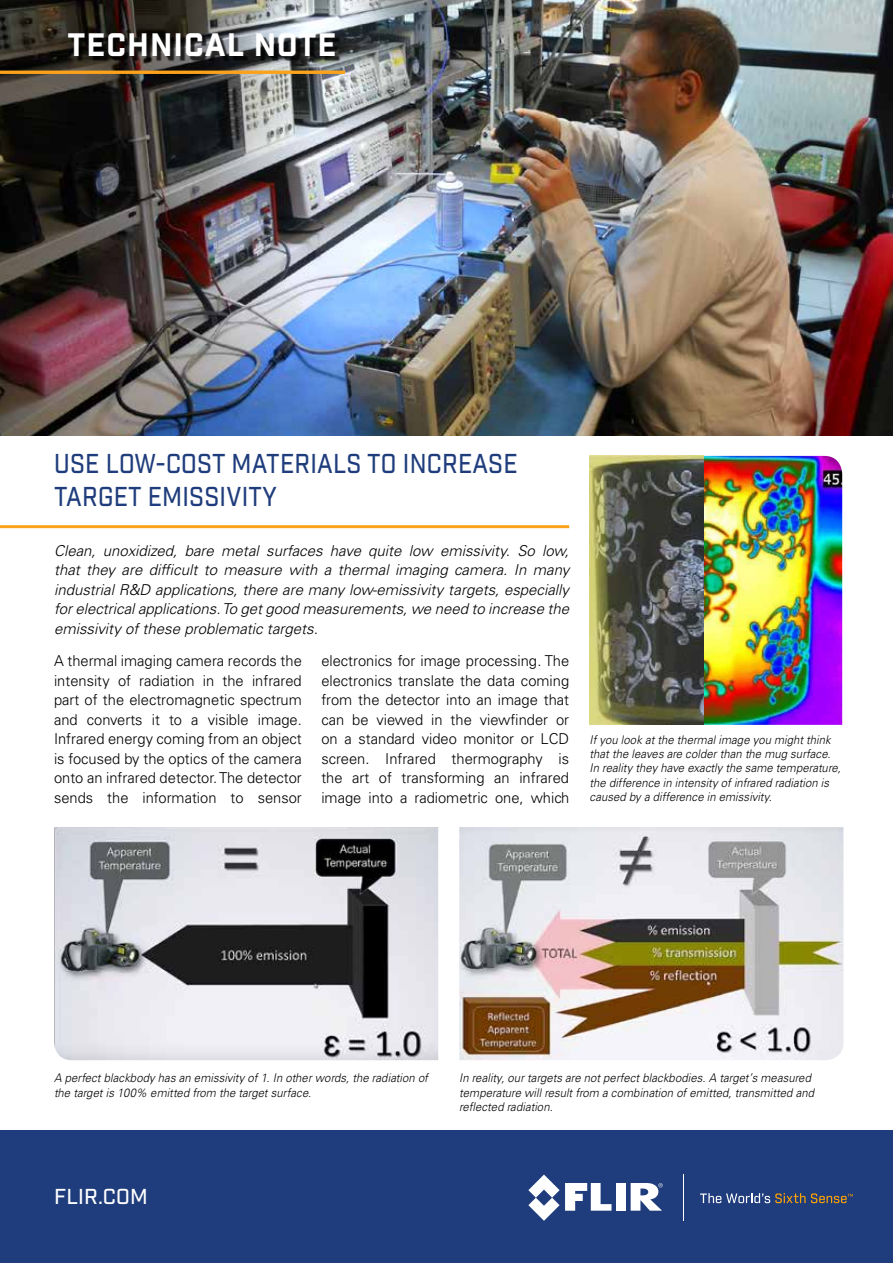
<style>
.page{position:relative;width:893px;height:1263px;background:#fff}
.page>*{position:absolute;margin:0;border:0;box-sizing:border-box;transform-origin:0 0}
.t1{font:700 31.5px "Industry";letter-spacing:.035em;color:#fff}
.t2{font:500 26.55px/33px "Industry";letter-spacing:.01em;color:#1f3d7c;scale:.9 1}
.t3{font:500 21px "Industry";letter-spacing:.01em;color:#fff}
.t4{font:300 15px/19.5px "Univers LT Std";color:#000;text-align:justify}
.t5{font:italic 300 15px/19.5px "Univers LT Std";color:#000;text-align:justify}
.t6{font:italic 300 12px/14.4px "Univers LT Std";letter-spacing:.005em;color:#000;scale:.94 1}
</style>
<div class="page">
<img style="left:0;top:0;width:893px;height:435px">
<div style="left:0;top:1130px;width:893px;height:133px;background:#1f3d7c"></div>
<div style="left:616px;top:1183px;width:10px;height:28px;background:#fff"></div>
<svg style="left:528px;top:1174px;width:83px;height:47px"></svg>
<svg style="left:631px;top:1183px;width:32px;height:28px"></svg>
<svg style="left:700px;top:1193px;width:153px;height:10px"></svg>
<hr style="left:683px;top:1174px;width:1px;height:47px;background:#fff">
<div style="left:71px;top:36px;width:270px;height:26px;background:#000;opacity:.75"></div>
<hr style="left:0;top:525px;width:569px;height:3px;background:#faa21b">
<hr style="left:0;top:71px;width:345px;height:3px;background:#faa21b">
<img style="left:459px;top:827px;width:384px;height:233px">
<img style="left:54px;top:827px;width:384px;height:233px">
<img style="left:589px;top:456px;width:253px;height:269px">
<h1 class="t1" style="left:68px;top:25px;width:270px">TECHNICAL NOTE</h1>
<h2 class="t2" style="left:54px;top:448px;width:516px">USE LOW-COST MATERIALS TO INCREASE<br>TARGET EMISSIVITY</h2>
<p class="t5" style="left:54px;top:541px;width:517px">Clean, unoxidized, bare metal surfaces have quite low emissivity. So low, that they are difficult to measure with a thermal imaging camera. In many industrial R&amp;D applications, there are many low-emissivity targets, especially for electrical applications. To get good measurements, we need to increase the emissivity of these problematic targets.</p>
<p class="t4" style="left:54px;top:651px;width:249px">A thermal imaging camera records the intensity of radiation in the infrared part of the electromagnetic spectrum and converts it to a visible image.<br>Infrared energy coming from an object is focused by the optics of the camera onto an infrared detector. The detector sends the information to sensor</p>
<p class="t4" style="left:321px;top:651px;width:249px">electronics for image processing. The electronics translate the data coming from the detector into an image that can be viewed in the viewfinder or on a standard video monitor or LCD screen. Infrared thermography is the art of transforming an infrared image into a radiometric one, which</p>
<p class="t6" style="left:590px;top:732px;width:269px">If you look at the thermal image you might think that the leaves are colder than the mug surface.<br>In reality they have exactly the same temperature, the difference in intensity of infrared radiation is caused by a difference in emissivity.</p>
<p class="t6" style="left:54px;top:1071px;width:399px">A perfect blackbody has an emissivity of 1. In other words, the radiation of the target is 100% emitted from the target surface.</p>
<p class="t6" style="left:459px;top:1071px;width:379px">In reality, our targets are not perfect blackbodies. A target’s measured temperature will result from a combination of emitted, transmitted and reflected radiation.</p>
<h3 class="t3" style="left:54px;top:1183px;width:95px">FLIR.COM</h3>
</div>
